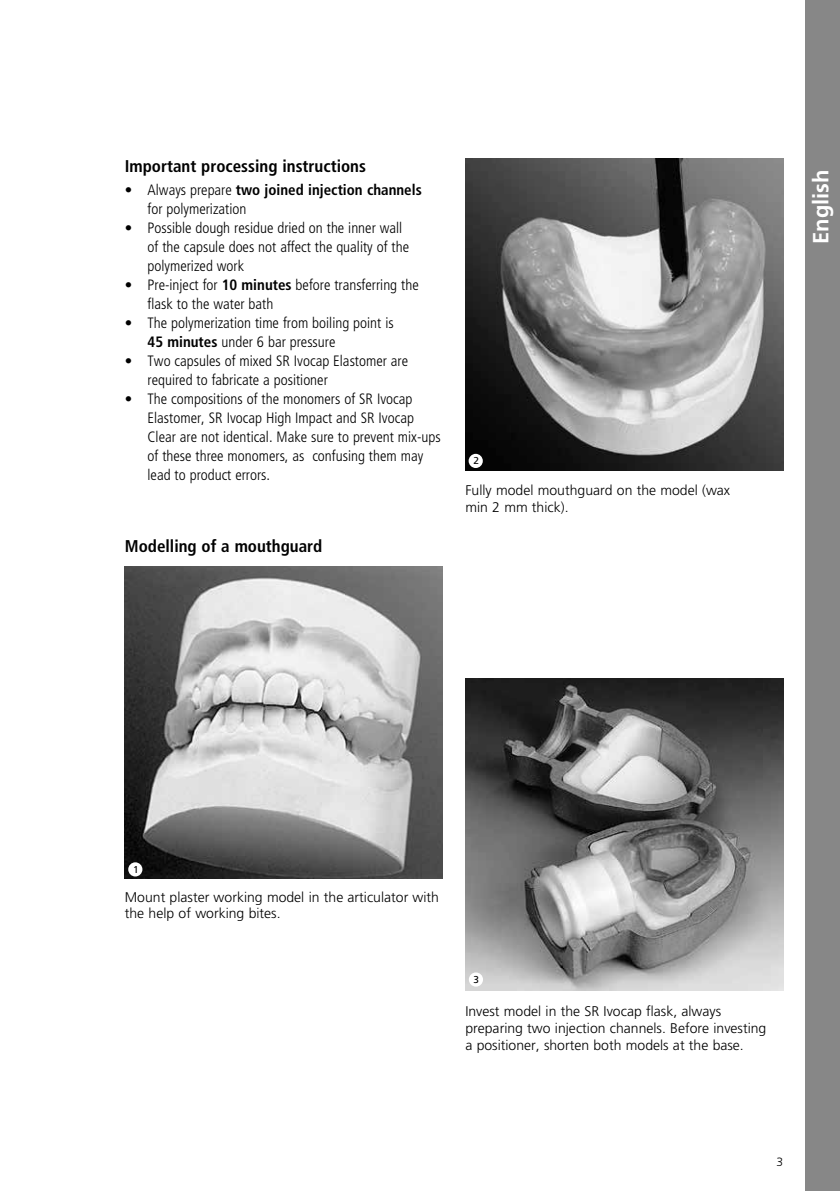
<style>
.page{position:relative;width:840px;height:1191px;background:#fff}
.page>*{position:absolute;margin:0;border:0;box-sizing:border-box;transform-origin:0 0}
.t1{font:700 22px "Frutiger";color:#fff}
.t2{font:700 condensed 17px "Frutiger";color:#000}
.t3{font:300 condensed 15px/19px "Frutiger";color:#000}
.t4{font:300 14px/16.8px "Frutiger";color:#000}
.t5{font:300 12px "Frutiger";color:#000}
.t6{font:10px "Frutiger";color:#000}
.s1{font-weight:700}
</style>
<div class="page">
<img style="left:465px;top:678px;width:317px;height:312px">
<div style="left:468px;top:972px;width:14px;height:14px;background:#fff;border-radius:50%"></div>
<img style="left:125px;top:567px;width:317px;height:311px">
<div style="left:128px;top:862px;width:14px;height:14px;background:#fff;border-radius:50%"></div>
<img style="left:465px;top:159px;width:317px;height:312px">
<div style="left:468px;top:454px;width:14px;height:14px;background:#fff;border-radius:50%"></div>
<div style="left:805px;top:0;width:34px;height:1191px;background:#878787"></div>
<p class="t2" style="left:125px;top:156px;width:242px">Important processing instructions</p>
<p class="t3" style="left:147px;top:180px;width:275px;text-indent:-23px">• Always prepare <span class="s1">two joined injection channels </span>for polymerization</p>
<p class="t3" style="left:147px;top:218px;width:263px;text-indent:-23px">• Possible dough residue dried on the inner wall of the capsule does not affect the quality of the polymerized work</p>
<p class="t3" style="left:147px;top:275px;width:272px;text-indent:-23px">• Pre-inject for <span class="s1">10 minutes</span> before transferring the flask to the water bath</p>
<p class="t3" style="left:147px;top:313px;width:247px;text-indent:-23px">• The polymerization time from boiling point is<br><span class="s1">45 minutes</span> under 6 bar pressure</p>
<p class="t3" style="left:147px;top:351px;width:262px;text-indent:-23px">• Two capsules of mixed SR Ivocap Elastomer are required to fabricate a positioner</p>
<p class="t3" style="left:147px;top:389px;width:294px;text-indent:-23px">• The compositions of the monomers of SR Ivocap Elastomer, SR Ivocap High Impact and SR Ivocap Clear are not identical. Make sure to prevent mix-ups of these three monomers, as confusing them may lead to product errors.</p>
<p class="t2" style="left:125px;top:535px;width:199px">Modelling of a mouthguard</p>
<p class="t6" style="left:473px;top:455px;width:7px">2</p>
<p class="t4" style="left:465px;top:482px;width:266px">Fully model mouthguard on the model (wax min 2 mm thick).</p>
<h1 class="t1" style="left:807px;top:244px;width:76px;rotate:-90deg">English</h1>
<p class="t6" style="left:133px;top:863px;width:7px">1</p>
<p class="t4" style="left:125px;top:888px;width:315px">Mount plaster working model in the articulator with the help of working bites.</p>
<p class="t6" style="left:473px;top:973px;width:7px">3</p>
<p class="t4" style="left:465px;top:1003px;width:302px">Invest model in the SR Ivocap flask, always preparing two injection channels. Before investing a positioner, shorten both models at the base.</p>
<p class="t5" style="left:776px;top:1155px;width:8px">3</p>
</div>
